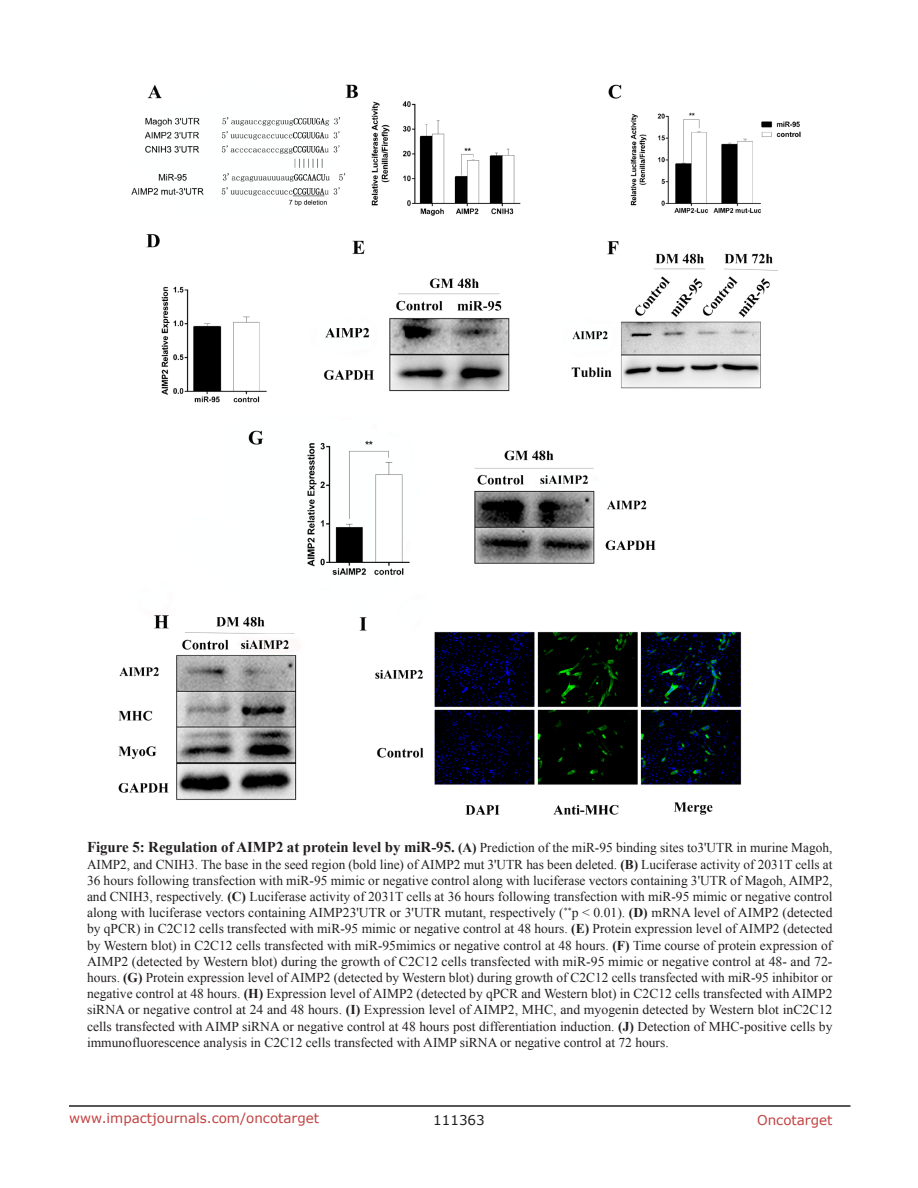
<style>
.page{position:relative;width:918px;height:1188px;background:#fff}
.page>*{position:absolute;margin:0;border:0;box-sizing:border-box;transform-origin:0 0}
.BodyText{font:13.5px/16.2px "Times New Roman";color:#231f20;text-align:justify}
.t1{font:13.5px "Verdana";color:#c24141}
.t2{font:13.5px "Verdana";color:#231f20}
.s1{font-weight:700;font-size:15px}
.s2{font-weight:700}
</style>
<div class="page">
<hr style="left:69px;top:1105px;width:781px;height:2px;background:#231f20">
<img style="left:118px;top:84px;width:683px;height:731px">
<p class="BodyText" style="left:87px;top:840px;width:747px"><span class="s1">Figure 5: Regulation of AIMP2 at protein level by miR-95.</span> <span class="s2">(A)</span> Prediction of the miR-95 binding sites to3'UTR in murine Magoh, AIMP2, and CNIH3. The base in the seed region (bold line) of AIMP2 mut 3'UTR has been deleted. <span class="s2">(B)</span> Luciferase activity of 2031T cells at 36 hours following transfection with miR-95 mimic or negative control along with luciferase vectors containing 3'UTR of Magoh, AIMP2, and CNIH3, respectively. <span class="s2">(C)</span> Luciferase activity of 2031T cells at 36 hours following transfection with miR-95 mimic or negative control along with luciferase vectors containing AIMP23'UTR or 3'UTR mutant, respectively (<sup>**</sup>p &lt; 0.01). <span class="s2">(D)</span> mRNA level of AIMP2 (detected by qPCR) in C2C12 cells transfected with miR-95 mimic or negative control at 48 hours. <span class="s2">(E)</span> Protein expression level of AIMP2 (detected by Western blot) in C2C12 cells transfected with miR-95mimics or negative control at 48 hours. <span class="s2">(F)</span> Time course of protein expression of AIMP2 (detected by Western blot) during the growth of C2C12 cells transfected with miR-95 mimic or negative control at 48- and 72- hours. <span class="s2">(G)</span> Protein expression level of AIMP2 (detected by Western blot) during growth of C2C12 cells transfected with miR-95 inhibitor or negative control at 48 hours. <span class="s2">(H)</span> Expression level of AIMP2 (detected by qPCR and Western blot) in C2C12 cells transfected with AIMP2 siRNA or negative control at 24 and 48 hours. <span class="s2">(I)</span> Expression level of AIMP2, MHC, and myogenin detected by Western blot inC2C12 cells transfected with AIMP siRNA or negative control at 48 hours post differentiation induction. <span class="s2">(J)</span> Detection of MHC-positive cells by immunofluorescence analysis in C2C12 cells transfected with AIMP siRNA or negative control at 72 hours.</p>
<p class="t1" style="left:69px;top:1109px;width:252px">www.impactjournals.com/oncotarget</p>
<p class="t2" style="left:433px;top:1111px;width:53px">111363</p>
<p class="t1" style="left:757px;top:1111px;width:77px">Oncotarget</p>
</div>
